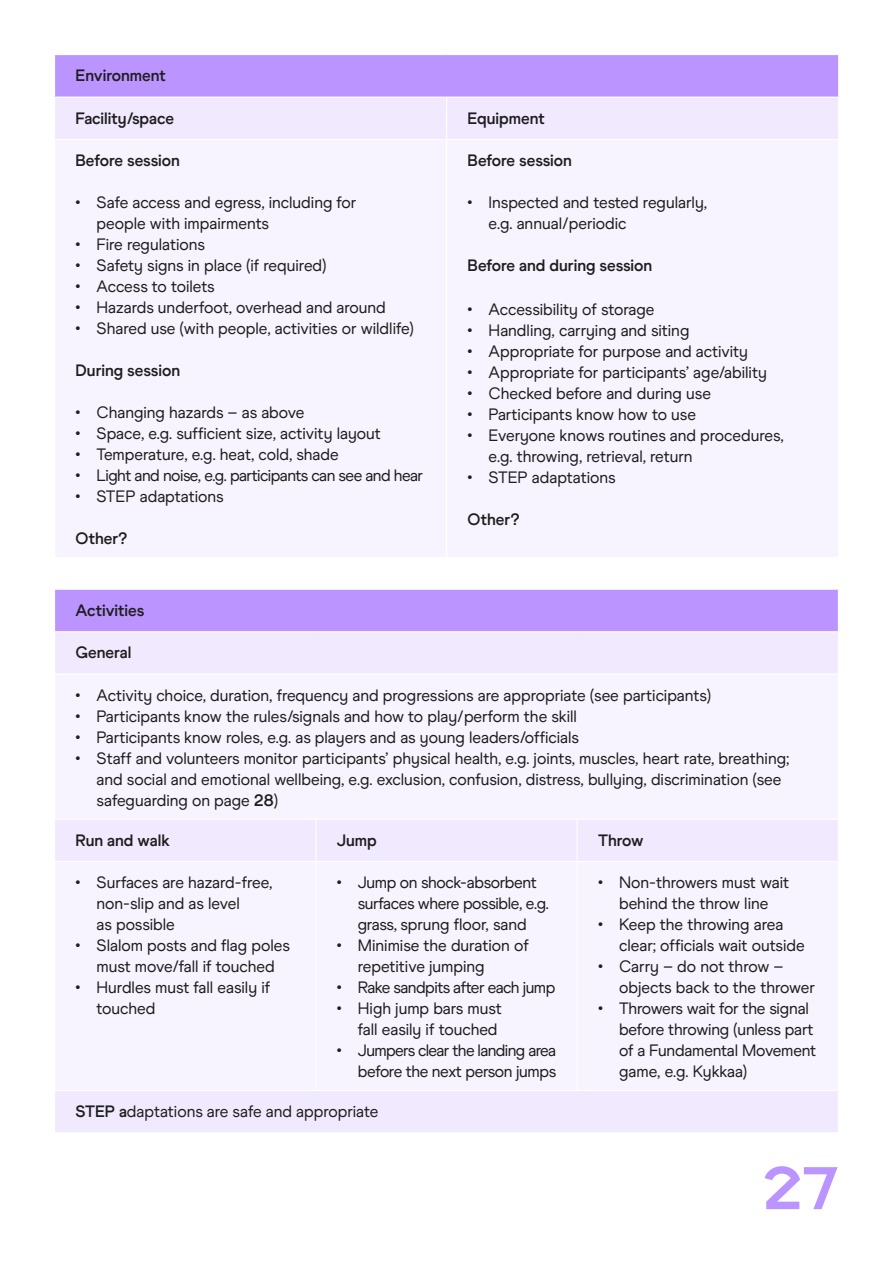
<style>
.page{position:relative;width:893px;height:1263px;background:#fff}
.page>*{position:absolute;margin:0;border:0;box-sizing:border-box;transform-origin:0 0}
.t1{font:60px "World Athletics Headline";color:#bc94ff}
.t2{font:16.5px/21px "World Athletics";color:#1e1e1e}
.t3{font:700 16.5px "World Athletics";color:#1e1e1e}
.t4{font:16.5px "World Athletics";letter-spacing:-.03em;color:#1e1e1e}
.t5{font:16.5px/21px "World Athletics";letter-spacing:-.02em;color:#1e1e1e}
.t6{font:16.5px/21px "World Athletics";letter-spacing:-.035em;color:#1e1e1e;text-align:right}
.s1{font-weight:700}
</style>
<div class="page">
<div style="left:55px;top:55px;width:784px;height:42px;background:#bc94ff"></div>
<div style="left:55px;top:98px;width:783px;height:41px;background:#f1eaff"></div>
<div style="left:56px;top:140px;width:782px;height:417px;background:#f8f4ff"></div>
<hr style="left:838px;top:55px;width:1px;height:42px;background:#fff">
<hr style="left:446px;top:98px;width:1px;height:41px;background:#fff">
<hr style="left:446px;top:140px;width:1px;height:417px;background:#fff">
<div style="left:55px;top:589px;width:783px;height:43px;background:#bc94ff"></div>
<div style="left:55px;top:632px;width:783px;height:500px;background:#f1eaff"></div>
<svg style="left:55px;top:675px;width:783px;height:415px;fill:#f8f4ff"></svg>
<hr style="left:54px;top:589px;width:262px;height:1px;background:#fff">
<hr style="left:316px;top:589px;width:261px;height:1px;background:#fff">
<hr style="left:577px;top:589px;width:262px;height:1px;background:#fff">
<hr style="left:54px;top:631px;width:262px;height:1px;background:#fff">
<hr style="left:316px;top:631px;width:261px;height:1px;background:#fff">
<hr style="left:577px;top:631px;width:262px;height:1px;background:#fff">
<hr style="left:54px;top:674px;width:262px;height:1px;background:#fff">
<hr style="left:316px;top:674px;width:261px;height:1px;background:#fff">
<hr style="left:577px;top:674px;width:262px;height:1px;background:#fff">
<hr style="left:54px;top:818px;width:262px;height:2px;background:#fff">
<hr style="left:316px;top:818px;width:261px;height:2px;background:#fff">
<hr style="left:315px;top:820px;width:1px;height:41px;background:#fff">
<hr style="left:577px;top:818px;width:262px;height:2px;background:#fff">
<hr style="left:577px;top:820px;width:1px;height:41px;background:#fff">
<hr style="left:54px;top:861px;width:262px;height:1px;background:#fff">
<hr style="left:316px;top:861px;width:261px;height:1px;background:#fff">
<hr style="left:315px;top:862px;width:1px;height:228px;background:#fff">
<hr style="left:577px;top:861px;width:262px;height:1px;background:#fff">
<hr style="left:577px;top:862px;width:1px;height:228px;background:#fff">
<hr style="left:54px;top:1090px;width:262px;height:1px;background:#fff">
<hr style="left:316px;top:1090px;width:261px;height:1px;background:#fff">
<hr style="left:577px;top:1090px;width:262px;height:1px;background:#fff">
<p class="t3" style="left:76px;top:65px;width:92px">Environment</p>
<p class="t3" style="left:76px;top:108px;width:100px">Facility/space</p>
<p class="t3" style="left:468px;top:108px;width:79px">Equipment</p>
<p class="t3" style="left:76px;top:150px;width:106px">Before session</p>
<p class="t2" style="left:97px;top:192px;width:261px;text-indent:-21px">• Safe access and egress, including for people with impairments</p>
<p class="t2" style="left:76px;top:234px;width:131px">• Fire regulations</p>
<p class="t2" style="left:76px;top:255px;width:253px">• Safety signs in place (if required)</p>
<p class="t2" style="left:76px;top:276px;width:141px">• Access to toilets</p>
<p class="t2" style="left:76px;top:297px;width:312px">• Hazards underfoot, overhead and around</p>
<p class="t2" style="left:76px;top:318px;width:340px">• Shared use (with people, activities or wildlife)</p>
<p class="t3" style="left:76px;top:360px;width:106px">During session</p>
<p class="t2" style="left:76px;top:402px;width:230px">• Changing hazards – as above</p>
<p class="t2" style="left:76px;top:423px;width:307px">• Space, e.g. sufficient size, activity layout</p>
<p class="t2" style="left:76px;top:444px;width:265px">• Temperature, e.g. heat, cold, shade</p>
<p class="t4" style="left:76px;top:466px;width:349px">• Light and noise, e.g. participants can see and hear</p>
<p class="t2" style="left:76px;top:486px;width:149px">• STEP adaptations</p>
<p class="t3" style="left:76px;top:528px;width:53px">Other?</p>
<p class="t3" style="left:468px;top:150px;width:106px">Before session</p>
<p class="t2" style="left:489px;top:192px;width:220px;text-indent:-21px">• Inspected and tested regularly, e.g. annual/periodic</p>
<p class="t3" style="left:468px;top:255px;width:186px">Before and during session</p>
<p class="t2" style="left:468px;top:299px;width:188px">• Accessibility of storage</p>
<p class="t2" style="left:468px;top:320px;width:223px">• Handling, carrying and siting</p>
<p class="t2" style="left:468px;top:341px;width:282px">• Appropriate for purpose and activity</p>
<p class="t2" style="left:468px;top:362px;width:301px">• Appropriate for participants’ age/ability</p>
<p class="t2" style="left:468px;top:383px;width:245px">• Checked before and during use</p>
<p class="t2" style="left:468px;top:404px;width:230px">• Participants know how to use</p>
<p class="t2" style="left:489px;top:425px;width:297px;text-indent:-21px">• Everyone knows routines and procedures, e.g. throwing, retrieval, return</p>
<p class="t2" style="left:468px;top:467px;width:149px">• STEP adaptations</p>
<p class="t3" style="left:468px;top:509px;width:53px">Other?</p>
<p class="t3" style="left:76px;top:600px;width:70px">Activities</p>
<p class="t3" style="left:76px;top:643px;width:57px">General</p>
<p class="t2" style="left:76px;top:684px;width:637px">• Activity choice, duration, frequency and progressions are appropriate (see participants)</p>
<p class="t2" style="left:76px;top:705px;width:503px">• Participants know the rules/signals and how to play/perform the skill</p>
<p class="t2" style="left:76px;top:726px;width:505px">• Participants know roles, e.g. as players and as young leaders/officials</p>
<p class="t2" style="left:97px;top:747px;width:694px;text-indent:-21px">• Staff and volunteers monitor participants’ physical health, e.g. joints, muscles, heart rate, breathing; and social and emotional wellbeing, e.g. exclusion, confusion, distress, bullying, discrimination (see safeguarding on page <span class="s1">28</span>)</p>
<p class="t3" style="left:76px;top:830px;width:96px">Run and walk</p>
<p class="t3" style="left:337px;top:830px;width:41px">Jump</p>
<p class="t3" style="left:598px;top:830px;width:47px">Throw</p>
<p class="t2" style="left:97px;top:872px;width:177px;text-indent:-21px">• Surfaces are hazard-free, non-slip and as level<br>as possible</p>
<p class="t2" style="left:76px;top:935px;width:216px;text-align:center">• Slalom posts and flag poles must move/fall if touched</p>
<p class="t2" style="left:97px;top:977px;width:175px;text-indent:-21px">• Hurdles must fall easily if touched</p>
<p class="t5" style="left:358px;top:872px;width:192px;text-indent:-21px">• Jump on shock-absorbent surfaces where possible, e.g. grass, sprung floor, sand</p>
<p class="t2" style="left:358px;top:935px;width:172px;text-indent:-21px">• Minimise the duration of repetitive jumping</p>
<p class="t4" style="left:337px;top:977px;width:220px">• Rake sandpits after each jump</p>
<p class="t2" style="left:337px;top:998px;width:166px;text-align:right">• High jump bars must fall easily if touched</p>
<p class="t6" style="left:337px;top:1040px;width:221px">• Jumpers clear the landing area before the next person jumps</p>
<p class="t2" style="left:598px;top:872px;width:193px;text-align:center">• Non-throwers must wait behind the throw line</p>
<p class="t2" style="left:619px;top:914px;width:187px;text-indent:-21px">• Keep the throwing area clear; officials wait outside</p>
<p class="t2" style="left:619px;top:956px;width:197px;text-indent:-21px">• Carry – do not throw – objects back to the thrower</p>
<p class="t2" style="left:619px;top:998px;width:199px;text-indent:-21px">• Throwers wait for the signal before throwing (unless part of a Fundamental Movement game, e.g. Kykkaa)</p>
<p class="t2" style="left:76px;top:1101px;width:304px"><span class="s1">STEP a</span>daptations are safe and appropriate</p>
<h1 class="t1" style="left:762px;top:1152px;width:78px">27</h1>
</div>
